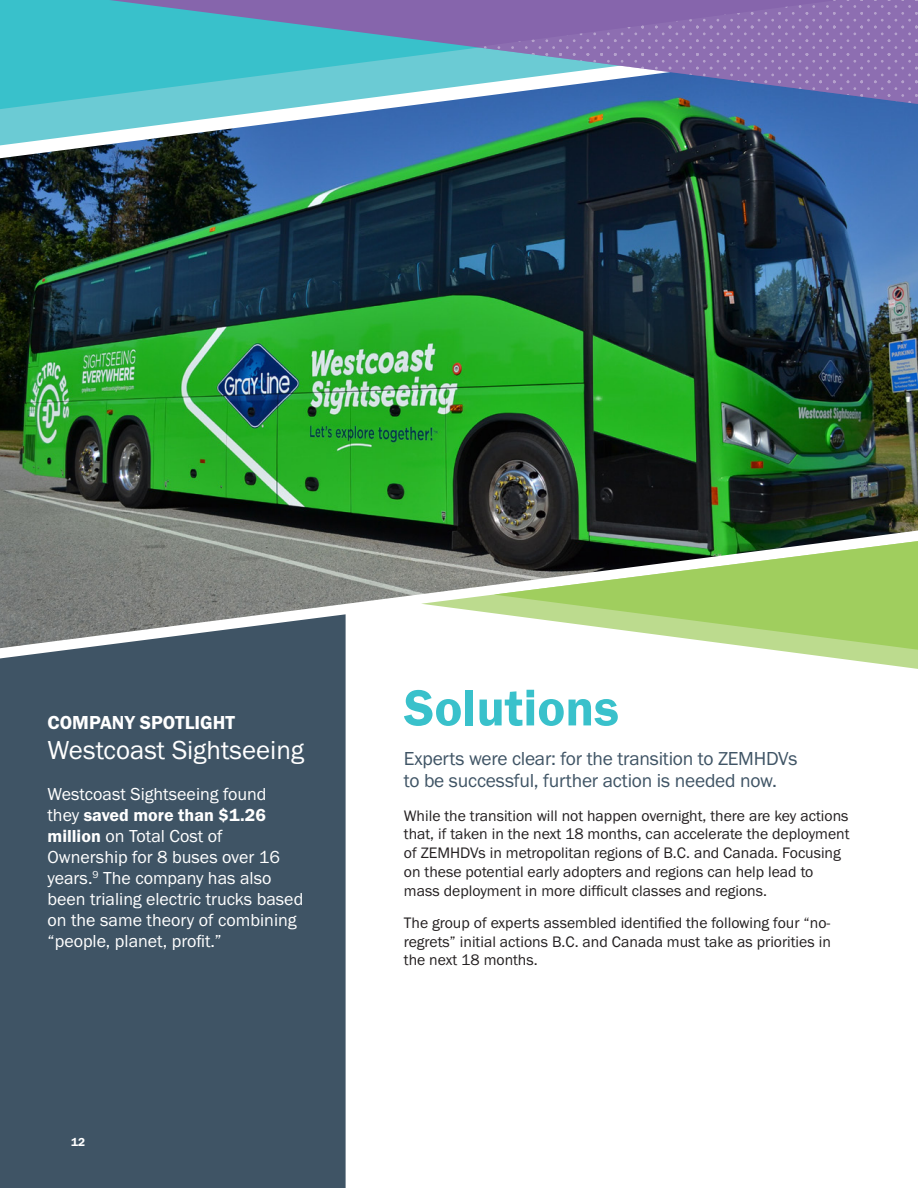
<style>
.page{position:relative;width:918px;height:1188px;background:#fff}
.page>*{position:absolute;margin:0;border:0;box-sizing:border-box;transform-origin:0 0}
.t1{font:52.5px "Franklin Gothic URW Dem";color:#39c1cb}
.Body{font:27px "Franklin Gothic URW Boo";color:#fff}
.Intro{font:19.5px/22.5px "Franklin Gothic URW Boo";letter-spacing:-.01em;color:#3f5465}
.Body-2{font:19.5px "Franklin Gothic URW Dem";color:#fff}
.Body-3{font:18px/21px "Franklin Gothic URW Boo";color:#fff}
.Body-4{font:15.75px/18.8px "Franklin Gothic URW Boo";color:#231f20}
.t2{font:12px "Franklin Gothic URW Dem";color:#fff}
.s1{font-family:"Franklin Gothic URW Dem"}
</style>
<div class="page">
<div style="left:0;top:648px;width:346px;height:540px;background:#3f5465"></div>
<img style="left:0;top:158px;width:918px;height:490px">
<svg style="left:0;top:145px;width:918px;height:13px;background:#345670"></svg>
<svg style="left:0;top:104px;width:918px;height:41px;background:#50849e"></svg>
<svg style="left:0;top:0;width:849px;height:109px;background:#44b9c6"></svg>
<svg style="left:109px;top:0;width:55px;height:104px;background:#41bfcb"></svg>
<svg style="left:164px;top:0;width:320px;height:104px;background:#64adc7"></svg>
<svg style="left:484px;top:0;width:434px;height:104px;background:#8279b5"></svg>
<svg style="left:421px;top:541px;width:497px;height:128px"></svg>
<svg style="left:494px;top:541px;width:424px;height:109px;fill:#a0ce5e"></svg>
<p class="Body-2" style="left:48px;top:710px;width:189px">COMPANY SPOTLIGHT</p>
<p class="Body" style="left:48px;top:733px;width:258px">Westcoast Sightseeing</p>
<p class="Body-3" style="left:48px;top:783px;width:257px">Westcoast Sightseeing found<br>they <span class="s1">saved more than $1.26 million</span> on Total Cost of<br>Ownership for 8 buses over 16 years.<sup>9</sup> The company has also been trialing electric trucks based on the same theory of combining “people, planet, profit.”</p>
<p class="t2" style="left:71px;top:1135px;width:16px">12</p>
<h1 class="t1" style="left:404px;top:676px;width:217px">Solutions</h1>
<p class="Intro" style="left:404px;top:747px;width:395px">Experts were clear: for the transition to ZEMHDVs to be successful, further action is needed now.</p>
<p class="Body-4" style="left:404px;top:806px;width:447px">While the transition will not happen overnight, there are key actions that, if taken in the next 18 months, can accelerate the deployment of ZEMHDVs in metropolitan regions of B.C. and Canada. Focusing on these potential early adopters and regions can help lead to mass deployment in more difficult classes and regions.</p>
<p class="Body-4" style="left:404px;top:913px;width:429px;text-align:justify">The group of experts assembled identified the following four “no&shy;regrets” initial actions B.C. and Canada must take as priorities in the next 18 months.</p>
</div>
